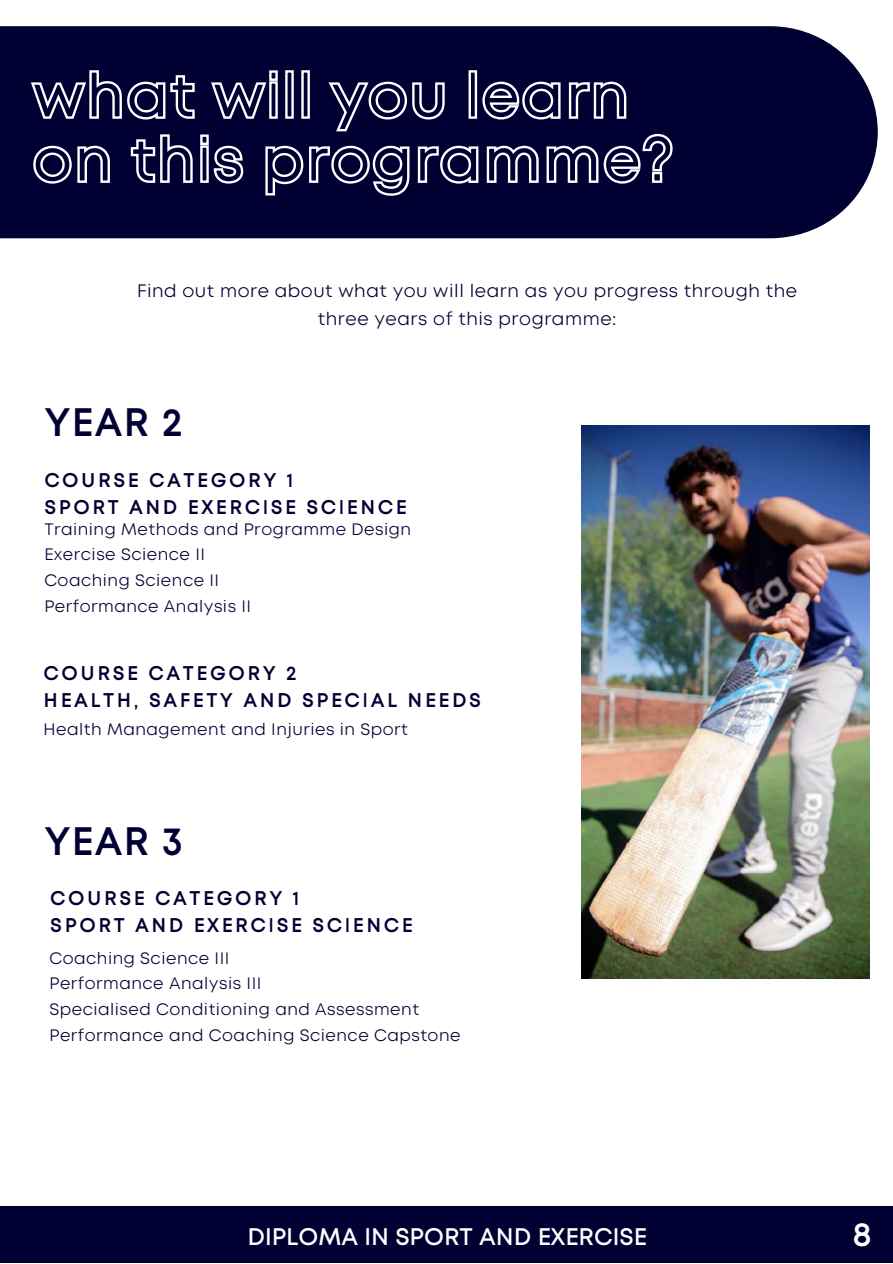
<style>
.page{position:relative;width:893px;height:1264px;background:#fff}
.page>*{position:absolute;margin:0;border:0;box-sizing:border-box;transform-origin:0 0}
.t1{font:800 39.6px "Lorin";letter-spacing:.03em;color:#003}
.t2{font:800 33.75px "Lorin";color:#fff}
.t3{font:700 24px "Lorin";color:#fff}
.t4{font:800 19.8px/27px "Lorin";letter-spacing:.13em;color:#003}
.t5{font:300 18px/28px "Lorin";letter-spacing:.03em;color:#003;text-align:center}
.t6{font:300 16.5px/25.8px "Lorin";letter-spacing:.03em;color:#003}
</style>
<div class="page">
<div style="left:0;top:1206px;width:892px;height:56px;background:#003"></div>
<img style="left:581px;top:425px;width:288px;height:553px">
<div style="left:0;top:26px;width:877px;height:212px;background:#003"></div>
<svg style="left:29px;top:69px;width:645px;height:128px"></svg>
<p class="t5" style="left:137px;top:277px;width:661px">Find out more about what you will learn as you progress through the three years of this programme:</p>
<h1 class="t1" style="left:44px;top:404px;width:140px">YEAR 2</h1>
<p class="t4" style="left:44px;top:467px;width:364px">COURSE CATEGORY 1<br>SPORT AND EXERCISE SCIENCE</p>
<p class="t6" style="left:44px;top:517px;width:368px">Training Methods and Programme Design<br>Exercise Science II<br>Coaching Science II<br>Performance Analysis II</p>
<p class="t4" style="left:44px;top:660px;width:439px">COURSE CATEGORY 2<br>HEALTH, SAFETY AND SPECIAL NEEDS</p>
<p class="t6" style="left:44px;top:717px;width:366px">Health Management and Injuries in Sport</p>
<h1 class="t1" style="left:44px;top:823px;width:140px">YEAR 3</h1>
<p class="t4" style="left:50px;top:885px;width:364px">COURSE CATEGORY 1<br>SPORT AND EXERCISE SCIENCE</p>
<p class="t6" style="left:49px;top:945px;width:412px">Coaching Science III<br>Performance Analysis III<br>Specialised Conditioning and Assessment Performance and Coaching Science Capstone</p>
<h3 class="t3" style="left:247px;top:1225px;width:401px">DIPLOMA IN SPORT AND EXERCISE</h3>
<h2 class="t2" style="left:852px;top:1218px;width:21px">8</h2>
</div>
